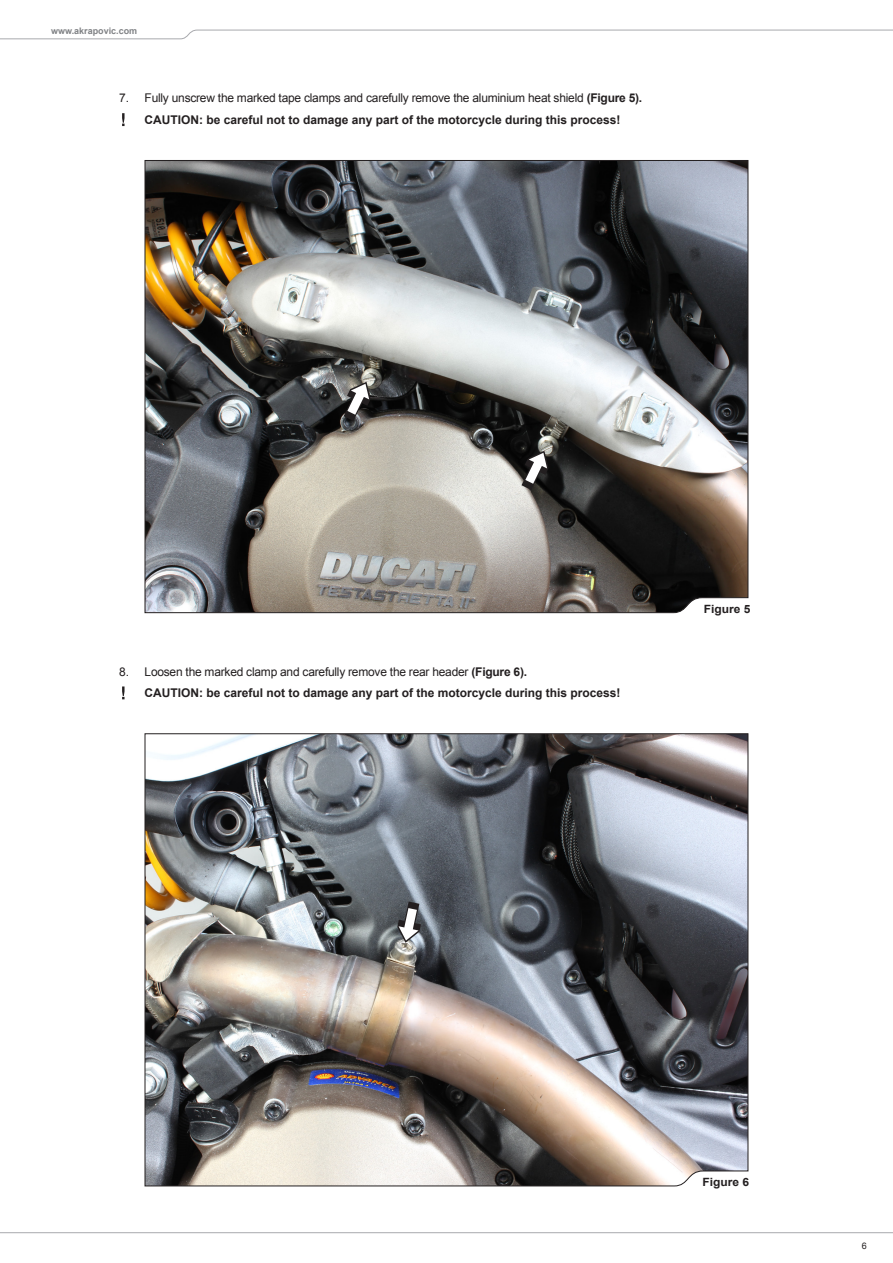
<style>
.page{position:relative;width:893px;height:1263px;background:#fff}
.page>*{position:absolute;margin:0;border:0;box-sizing:border-box;transform-origin:0 0}
.body_txt_bold{font:12px "Arial";letter-spacing:-.02em;color:#231f20}
.body_txt_bold-2{font:700 12px "Arial";color:#231f20}
.body_txt_bold-3{font:700 11.4px "Arial";color:#231f20;scale:1.05 1}
.t1{font:700 9px "Arial";color:#808285}
.t2{font:9px "Arial";color:#231f20}
.s1{font-weight:700}
</style>
<div class="page">
<svg style="left:0;top:29px;width:893px;height:10px"></svg>
<svg style="left:0;top:1232px;width:893px;height:2px;background:#d3d3d5"></svg>
<svg style="left:122px;top:113px;width:3px;height:13px"></svg>
<svg style="left:122px;top:686px;width:3px;height:13px"></svg>
<img style="left:144px;top:160px;width:605px;height:453px">
<img style="left:144px;top:733px;width:605px;height:454px">
<svg style="left:344px;top:382px;width:27px;height:39px"></svg>
<svg style="left:521px;top:451px;width:28px;height:39px"></svg>
<svg style="left:397px;top:901px;width:24px;height:42px"></svg>
<p class="t1" style="left:51px;top:25px;width:88px">www.akrapovic.com</p>
<p class="body_txt_bold" style="left:119px;top:90px;width:12px">7.</p>
<p class="body_txt_bold" style="left:145px;top:90px;width:499px">Fully unscrew the marked tape clamps and carefully remove the aluminium heat shield <span class="s1">(Figure 5).</span></p>
<p class="body_txt_bold-2" style="left:145px;top:112px;width:478px">CAUTION: be careful not to damage any part of the motorcycle during this process!</p>
<p class="body_txt_bold" style="left:119px;top:663px;width:12px">8.</p>
<p class="body_txt_bold" style="left:145px;top:663px;width:384px">Loosen the marked clamp and carefully remove the rear header <span class="s1">(Figure 6).</span></p>
<p class="body_txt_bold-2" style="left:145px;top:685px;width:478px">CAUTION: be careful not to damage any part of the motorcycle during this process!</p>
<p class="body_txt_bold-3" style="left:704px;top:601px;width:46px">Figure 5</p>
<p class="body_txt_bold-3" style="left:702px;top:1175px;width:46px">Figure 6</p>
<p class="t2" style="left:862px;top:1240px;width:7px">6</p>
</div>
